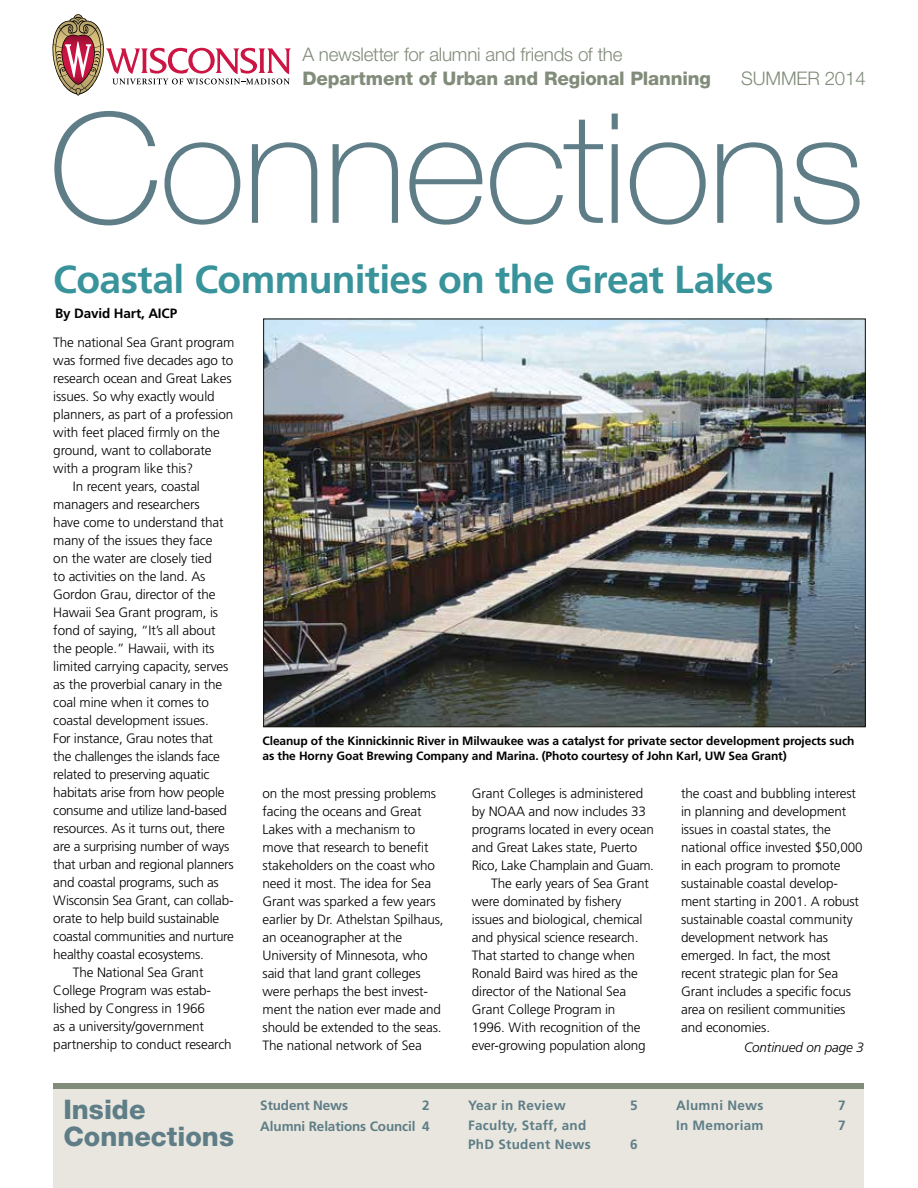
<style>
.page{position:relative;width:918px;height:1188px;background:#fff}
.page>*{position:absolute;margin:0;border:0;box-sizing:border-box;transform-origin:0 0}
.t1{font:100 153px "Helvetica Neue LT Std";letter-spacing:-.015em;color:#5e7d87;scale:1.05 1}
.t2{font:700 39px "Frutiger LT Std";letter-spacing:-.015em;color:#38939b}
.t3{font:800 27px/27px "Helvetica Neue LT Std";color:#5e7d87}
.subhead{font:800 18.75px/24px "Helvetica Neue LT Std";letter-spacing:-.01em;color:#828c7a}
.subhead-2{font:300 18.75px "Helvetica Neue LT Std";letter-spacing:-.01em;color:#828c7a}
.T1{font:300 13.5px/18px "Frutiger LT Std";letter-spacing:-.01em;color:#000}
.T1-2{font:700 13.5px/19.5px "Frutiger LT Std";letter-spacing:.02em;color:#5e7d87}
.T1-3{font:700 13.5px "Frutiger LT Std";letter-spacing:-.01em;color:#5e7d87}
.T1-4{font:italic 300 13.5px "Frutiger LT Std";letter-spacing:-.01em;color:#000}
.T1-5{font:700 13.5px "Frutiger LT Std";letter-spacing:-.01em;color:#000}
.t4{font:700 12px/15px "Frutiger LT Std";letter-spacing:-.01em;color:#000}
.s1{font-weight:300}
</style>
<div class="page">
<div style="left:53px;top:1087px;width:811px;height:101px;background:#e8e6de"></div>
<img style="left:265px;top:321px;width:599px;height:404px">
<div style="left:53px;top:1083px;width:811px;height:6px;background:#828c7a"></div>
<svg style="left:52px;top:14px;width:239px;height:82px"></svg>
<p class="subhead" style="left:302px;top:42px;width:410px"><span class="s1">A newsletter for alumni and friends of the<br></span>Department of Urban and Regional Planning</p>
<p class="subhead-2" style="left:741px;top:67px;width:126px">SUMMER 2014</p>
<p class="t1" style="left:49px;top:81px;width:779px">Connections</p>
<h1 class="t2" style="left:53px;top:257px;width:722px">Coastal Communities on the Great Lakes</h1>
<p class="T1-5" style="left:55px;top:306px;width:124px">By David Hart, AICP</p>
<p class="T1" style="left:53px;top:333px;width:183px">The national Sea Grant program was formed five decades ago to research ocean and Great Lakes issues. So why exactly would planners, as part of a profession with feet placed firmly on the ground, want to collaborate with a program like this?</p>
<p class="T1" style="left:53px;top:477px;width:182px;text-indent:19px">In recent years, coastal managers and researchers<br>have come to understand that many of the issues they face<br>on the water are closely tied<br>to activities on the land. As<br>Gordon Grau, director of the<br>Hawaii Sea Grant program, is fond of saying, “It’s all about the people.” Hawaii, with its limited carrying capacity, serves as the proverbial canary in the coal mine when it comes to coastal development issues.<br>For instance, Grau notes that the challenges the islands face related to preserving aquatic habitats arise from how people consume and utilize land-based resources. As it turns out, there are a surprising number of ways that urban and regional planners and coastal programs, such as<br>Wisconsin Sea Grant, can collab&shy;orate to help build sustainable coastal communities and nurture healthy coastal ecosystems.</p>
<p class="T1" style="left:53px;top:963px;width:180px;text-indent:19px">The National Sea Grant<br>College Program was estab&shy;lished by Congress in 1966<br>as a university/government partnership to conduct research</p>
<p class="t3" style="left:63px;top:1096px;width:172px">Inside<br>Connections</p>
<p class="t4" style="left:263px;top:734px;width:593px">Cleanup of the Kinnickinnic River in Milwaukee was a catalyst for private sector development projects such as the Horny Goat Brewing Company and Marina. (Photo courtesy of John Karl, UW Sea Grant)</p>
<p class="T1" style="left:263px;top:784px;width:183px">on the most pressing problems facing the oceans and Great<br>Lakes with a mechanism to move that research to benefit stakeholders on the coast who need it most. The idea for Sea<br>Grant was sparked a few years earlier by Dr. Athelstan Spilhaus, an oceanographer at the<br>University of Minnesota, who said that land grant colleges were perhaps the best invest&shy;ment the nation ever made and should be extended to the seas.<br>The national network of Sea</p>
<p class="T1" style="left:472px;top:784px;width:184px">Grant Colleges is administered by NOAA and now includes 33 programs located in every ocean and Great Lakes state, Puerto<br>Rico, Lake Champlain and Guam.</p>
<p class="T1" style="left:472px;top:874px;width:179px;text-indent:19px">The early years of Sea Grant were dominated by fishery issues and biological, chemical and physical science research.<br>That started to change when<br>Ronald Baird was hired as the director of the National Sea<br>Grant College Program in<br>1996. With recognition of the ever-growing population along</p>
<p class="T1-3" style="left:260px;top:1098px;width:89px">Student News</p>
<p class="T1-2" style="left:422px;top:1096px;width:9px">2</p>
<p class="T1-3" style="left:260px;top:1119px;width:171px">Alumni Relations Council 4</p>
<p class="T1-2" style="left:468px;top:1096px;width:99px">Year in Review</p>
<p class="T1-2" style="left:630px;top:1096px;width:9px">5</p>
<p class="T1-2" style="left:468px;top:1115px;width:124px">Faculty, Staff, and<br>PhD Student News</p>
<p class="T1-2" style="left:630px;top:1135px;width:9px">6</p>
<p class="T1" style="left:681px;top:784px;width:183px">the coast and bubbling interest in planning and development issues in coastal states, the national office invested $50,000 in each program to promote sustainable coastal develop&shy;ment starting in 2001. A robust sustainable coastal community development network has emerged. In fact, the most recent strategic plan for Sea<br>Grant includes a specific focus area on resilient communities and economies.</p>
<p class="T1-4" style="left:744px;top:1040px;width:121px">Continued on page 3</p>
<p class="T1-2" style="left:676px;top:1096px;width:89px">Alumni News</p>
<p class="T1-2" style="left:838px;top:1096px;width:9px">7</p>
<p class="T1-2" style="left:676px;top:1115px;width:89px">In Memoriam</p>
<p class="T1-2" style="left:838px;top:1115px;width:9px">7</p>
</div>
